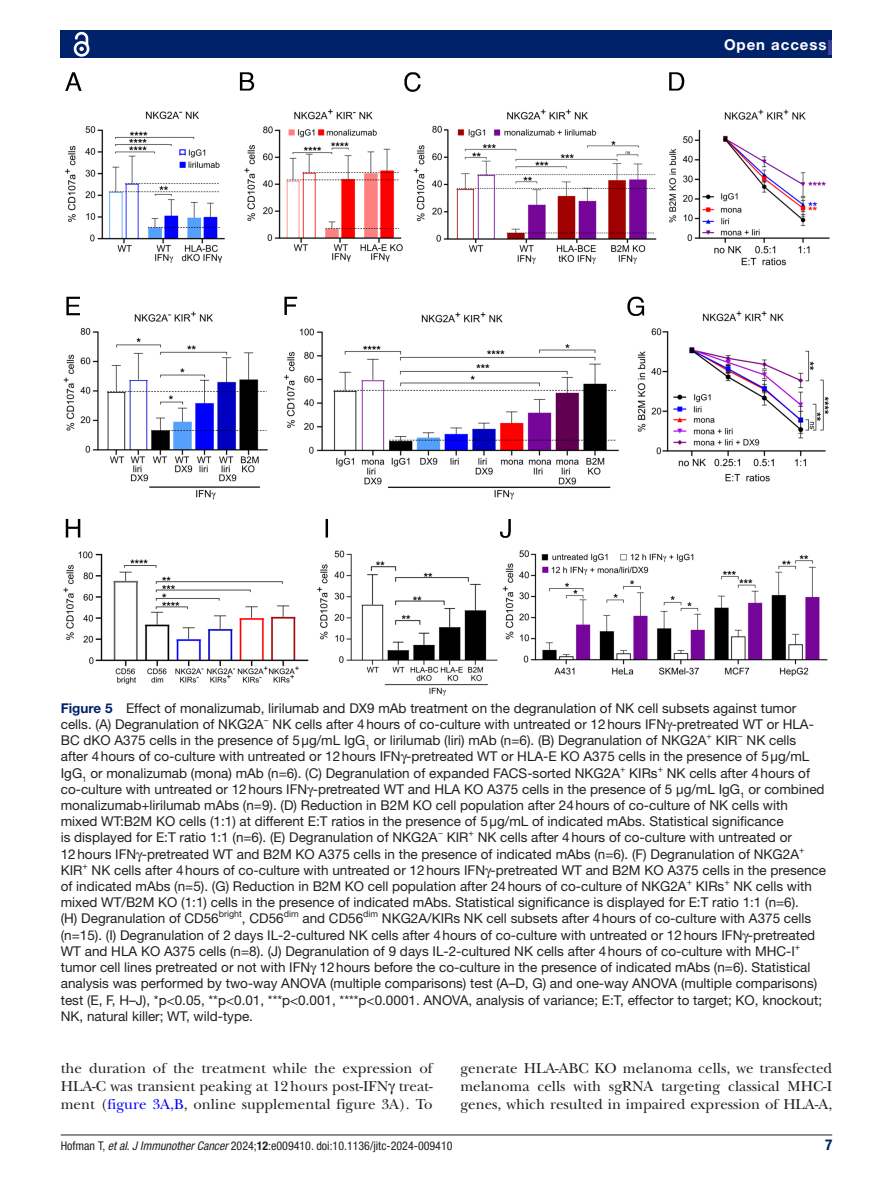
<style>
.page{position:relative;width:893px;height:1191px;background:#fff}
.page>*{position:absolute;margin:0;border:0;box-sizing:border-box;transform-origin:0 0}
.t1{font:15px/18px "New Baskerville";color:#231f20;text-align:justify}
.t2{font:700 15px "Helvetica Neue LT Std";letter-spacing:.065em;color:#fff}
.t3{font:700 condensed 15px "Helvetica Neue LT Std";color:#00226b}
.t4{font:13.5px/16.2px "Helvetica Neue LT Std";color:#231f20}
.t5{font:condensed 12px "Helvetica Neue LT Std";color:#231f20}
.t6{font:9px "Helvetica Neue LT Std";color:#231f20}
.s1{font-weight:700;color:#00226b}
.s2{color:#00f}
.s3{font-style:italic}
.s4{font-weight:700}
</style>
<div class="page">
<hr style="left:61px;top:1134px;width:771px;height:1px;background:#231f20">
<div style="left:61px;top:31px;width:771px;height:27px;background:#00226b"></div>
<hr style="left:828px;top:40px;width:4px;height:15px;background:#414099">
<svg style="left:73px;top:31px;width:17px;height:26px"></svg>
<img style="left:64px;top:73px;width:765px;height:622px">
<p class="t2" style="left:724px;top:35px;width:104px">Open access</p>
<p class="t4" style="left:61px;top:699px;width:765px"><span class="s1">Figure 5</span> Effect of monalizumab, lirilumab and DX9 mAb treatment on the degranulation of NK cell subsets against tumor cells. (A) Degranulation of NKG2A<sup>−</sup> NK cells after 4hours of co-culture with untreated or 12hours IFN -pretreated WT or HLA-BC dKO A375 cells in the presence of 5µg/mL IgG<sub>1</sub> or lirilumab (liri) mAb (n=6). (B) Degranulation of NKG2A<sup>+</sup> KIR<sup>−</sup> NK cells after 4hours of co-culture with untreated or 12hours IFN -pretreated WT or HLA-E KO A375 cells in the presence of 5µg/mL IgG<sub>1</sub> or monalizumab (mona) mAb (n=6). (C) Degranulation of expanded FACS-sorted NKG2A<sup>+</sup> KIRs<sup>+</sup> NK cells after 4hours of co-culture with untreated or 12hours IFN -pretreated WT and HLA KO A375 cells in the presence of 5 µg/mL IgG<sub>1</sub> or combined monalizumab+lirilumab mAbs (n=9). (D) Reduction in B2M KO cell population after 24hours of co-culture of NK cells with mixed WT:B2M KO cells (1:1) at different E:T ratios in the presence of 5µg/mL of indicated mAbs. Statistical significance<br>is displayed for E:T ratio 1:1 (n=6). (E) Degranulation of NKG2A<sup>−</sup> KIR<sup>+</sup> NK cells after 4hours of co-culture with untreated or 12hours IFN -pretreated WT and B2M KO A375 cells in the presence of indicated mAbs (n=6). (F) Degranulation of NKG2A</p>
<p class="t6" style="left:799px;top:844px;width:7px">+</p>
<p class="t4" style="left:61px;top:861px;width:23px">KIR</p>
<p class="t6" style="left:82px;top:860px;width:7px">+</p>
<p class="t4" style="left:61px;top:861px;width:767px;text-indent:31px">NK cells after 4hours of co-culture with untreated or 12hours IFN -pretreated WT and B2M KO A375 cells in the presence of indicated mAbs (n=5). (G) Reduction in B2M KO cell population after 24hours of co-culture of NKG2A</p>
<p class="t6" style="left:687px;top:876px;width:7px">+</p>
<p class="t4" style="left:696px;top:878px;width:30px">KIRs</p>
<p class="t6" style="left:724px;top:876px;width:7px">+</p>
<p class="t4" style="left:61px;top:878px;width:756px;text-indent:673px">NK cells with mixed WT/B2M KO (1:1) cells in the presence of indicated mAbs. Statistical significance is displayed for E:T ratio 1:1 (n=6). (H) Degranulation of CD56<sup>bright</sup>, CD56<sup>dim</sup> and CD56<sup>dim</sup> NKG2A/KIRs NK cell subsets after 4hours of co-culture with A375 cells (n=15). (I) Degranulation of 2 days IL-2-cultured NK cells after 4hours of co-culture with untreated or 12hours IFN -pretreated WT and HLA KO A375 cells (n=8). (J) Degranulation of 9 days IL-2-cultured NK cells after 4hours of co-culture with MHC-I</p>
<p class="t6" style="left:795px;top:941px;width:7px">+</p>
<p class="t4" style="left:61px;top:959px;width:763px">tumor cell lines pretreated or not with IFN 12hours before the co-culture in the presence of indicated mAbs (n=6). Statistical analysis was performed by two-way ANOVA (multiple comparisons) test (A–D, G) and one-way ANOVA (multiple comparisons) test (E, F, H–J), *p&lt;0.05, **p&lt;0.01, ***p&lt;0.001, ****p&lt;0.0001. ANOVA, analysis of variance; E:T, effector to target; KO, knockout; NK, natural killer; WT, wild-type.</p>
<p class="t1" style="left:61px;top:1059px;width:373px">the duration of the treatment while the expression of HLA-C was transient peaking at 12hours post-IFN treat&shy;ment (<span class="s2">figure 3A,B</span>, online supplemental figure 3A). To</p>
<p class="t1" style="left:460px;top:1059px;width:373px">generate HLA-ABC KO melanoma cells, we transfected melanoma cells with sgRNA targeting classical MHC-I genes, which resulted in impaired expression of HLA-A,</p>
<p class="t5" style="left:61px;top:1138px;width:393px">Hofman T, <span class="s3">et al</span>. <span class="s3">J Immunother Cancer</span> 2024;<span class="s4">12</span>:e009410. doi:10.1136/jitc-2024-009410</p>
<p class="t3" style="left:825px;top:1135px;width:9px">7</p>
</div>
